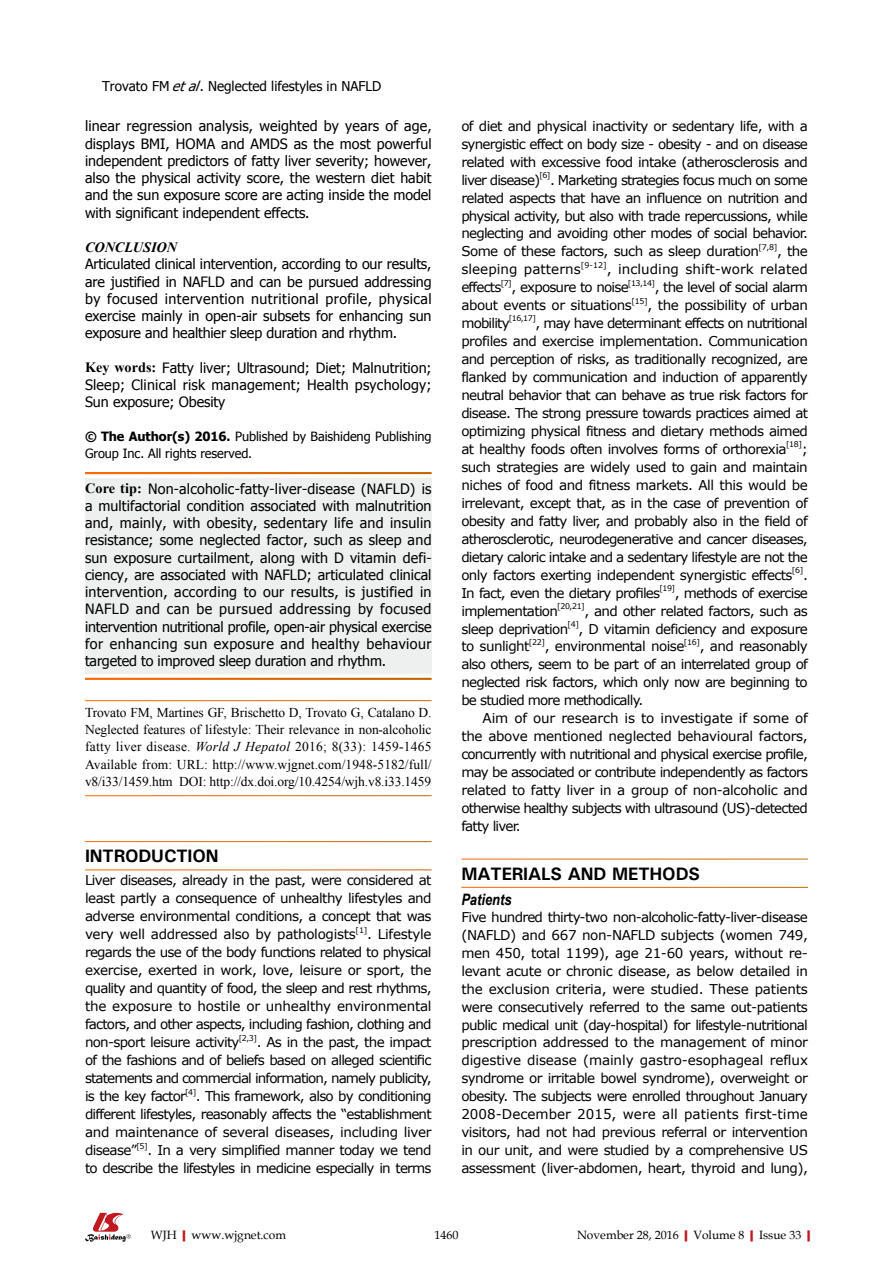
<style>
.page{position:relative;width:893px;height:1263px;background:#fff}
.page>*{position:absolute;margin:0;border:0;box-sizing:border-box;transform-origin:0 0}
.t1{font:700 18px "Univers";letter-spacing:-.01em;color:#000}
.t2{font:italic 700 15.75px "Arial Narrow";color:#000}
.t3{font:14.25px/17.2px "Tahoma";letter-spacing:-.005em;color:#000;text-align:justify}
.t4{font:13.5px/18px "Verdana";letter-spacing:-.045em;color:#000;text-align:justify}
.t5{font:13.5px/17.4px "Times New Roman";letter-spacing:-.01em;color:#000;text-align:justify}
.t6{font:13.5px "Verdana";letter-spacing:-.025em;color:#000}
.t7{font:13.5px "Verdana";letter-spacing:.005em;color:#000}
.t8{font:13.5px "Tahoma";color:#000}
.t9{font:13.5px "Verdana";letter-spacing:-.01em;color:#000}
.t10{font:12.75px/17.2px "Tahoma";letter-spacing:-.005em;color:#000}
.t11{font:12px "Book Antiqua";color:#000}
.t12{font:7.8px "Verdana";letter-spacing:-.055em;color:#000}
.s1{font-style:italic}
.s2{font-family:"Times New Roman";font-weight:700;font-style:italic}
.s3{font-family:"Times New Roman";font-weight:700}
.s4{font-weight:700}
.s5{font-weight:700;color:#c01920}
</style>
<div class="page">
<div style="left:85px;top:478px;width:347px;height:196px;background:#eeefef"></div>
<svg style="left:85px;top:1213px;width:46px;height:29px"></svg>
<p class="t8" style="left:102px;top:77px;width:281px">Trovato FM <span class="s1">etal</span>. Neglected lifestyles in NAFLD</p>
<p class="t3" style="left:85px;top:117px;width:348px">linear regression analysis, weighted by years of age, displays BMI, HOMA and AMDS as the most powerful independent predictors of fatty liver severity; however, also the physical activity score, the western diet habit and the sun exposure score are acting inside the model with significant independent effects.</p>
<p class="t3" style="left:85px;top:237px;width:348px;text-align:left"><span class="s2">CONCLUSION<br></span>Articulated clinical intervention, according to our results, are justified in NAFLD and can be pursued addressing by focused intervention nutritional profile, physical exercise mainly in open-air subsets for enhancing sun exposure and healthier sleep duration and rhythm.</p>
<p class="t3" style="left:85px;top:358px;width:348px"><span class="s3">Key words:</span> Fatty liver; Ultrasound; Diet; Malnutrition; Sleep; Clinical risk management; Health psychology; Sun exposure; Obesity</p>
<p class="t10" style="left:85px;top:427px;width:348px"><span class="s4">© The Author(s) 2016.</span> Published by Baishideng Publishing<br>Group Inc. All rights reserved.</p>
<p class="t3" style="left:85px;top:479px;width:348px"><span class="s3">Core tip:</span> Non-alcoholic-fatty-liver-disease (NAFLD) is a multifactorial condition associated with malnutrition and, mainly, with obesity, sedentary life and insulin resistance; some neglected factor, such as sleep and sun exposure curtailment, along with D vitamin defi&shy;ciency, are associated with NAFLD; articulated clinical intervention, according to our results, is justified in NAFLD and can be pursued addressing by focused intervention nutritional profile, open-air physical exercise for enhancing sun exposure and healthy behaviour targeted to improved sleep duration and rhythm.</p>
<p class="t5" style="left:85px;top:703px;width:348px">Trovato FM, Martines GF, Brischetto D, Trovato G, Catalano D.<br>Neglected features of lifestyle: Their relevance in non-alcoholic fatty liver disease. <span class="s1">World J Hepatol</span> 2016; 8(33): 1459-1465<br>Available from: URL: http://www.wjgnet.com/1948-5182/full/ v8/i33/1459.htm DOI: http://dx.doi.org/10.4254/wjh.v8.i33.1459</p>
<p class="t1" style="left:85px;top:844px;width:135px">INTRODUCTION</p>
<p class="t4" style="left:85px;top:871px;width:348px">Liver diseases, already in the past, were considered at least partly a consequence of unhealthy lifestyles and adverse environmental conditions, a concept that was very well addressed also by pathologists</p>
<p class="t12" style="left:356px;top:924px;width:13px">[1]</p>
<p class="t4" style="left:85px;top:925px;width:348px;text-indent:282px">. Lifestyle regards the use of the body functions related to physical exercise, exerted in work, love, leisure or sport, the quality and quantity of food, the sleep and rest rhythms, the exposure to hostile or unhealthy environmental factors, and other aspects, including fashion, clothing and non-sport leisure activity</p>
<p class="t12" style="left:239px;top:1032px;width:20px">[2,3]</p>
<p class="t4" style="left:85px;top:1033px;width:348px;text-indent:172px">. As in the past, the impact of the fashions and of beliefs based on alleged scientific statements and commercial information, namely publicity, is the key factor</p>
<p class="t12" style="left:185px;top:1086px;width:13px">[4]</p>
<p class="t4" style="left:85px;top:1087px;width:348px;text-indent:111px">. This framework, also by conditioning different lifestyles, reasonably affects the “establishment and maintenance of several diseases, including liver disease”</p>
<p class="t12" style="left:136px;top:1140px;width:13px">[5]</p>
<p class="t4" style="left:85px;top:1141px;width:348px;text-align:right">. In a very simplified manner today we tend<br>to describe the lifestyles in medicine especially in terms</p>
<p class="t4" style="left:461px;top:117px;width:348px">of diet and physical inactivity or sedentary life, with a synergistic effect on body size - obesity - and on disease related with excessive food intake (atherosclerosis and liver disease)</p>
<p class="t12" style="left:539px;top:170px;width:13px">[6]</p>
<p class="t4" style="left:461px;top:171px;width:348px;text-indent:89px">. Marketing strategies focus much on some related aspects that have an influence on nutrition and physical activity, but also with trade repercussions, while neglecting and avoiding other modes of social behavior.<br>Some of these factors, such as sleep duration</p>
<p class="t12" style="left:758px;top:241px;width:20px">[7,8]</p>
<p class="t4" style="left:777px;top:242px;width:32px">, the</p>
<p class="t7" style="left:461px;top:260px;width:121px">sleeping patterns</p>
<p class="t12" style="left:581px;top:259px;width:27px">[9-12]</p>
<p class="t7" style="left:607px;top:260px;width:203px">, including shift-work related</p>
<p class="t4" style="left:461px;top:278px;width:42px">effects</p>
<p class="t12" style="left:501px;top:277px;width:13px">[7]</p>
<p class="t4" style="left:511px;top:278px;width:119px">, exposure to noise</p>
<p class="t12" style="left:628px;top:277px;width:29px">[13,14]</p>
<p class="t4" style="left:655px;top:278px;width:155px">, the level of social alarm</p>
<p class="t4" style="left:461px;top:296px;width:172px">about events or situations</p>
<p class="t12" style="left:631px;top:295px;width:18px">[15]</p>
<p class="t4" style="left:648px;top:296px;width:162px">, the possibility of urban</p>
<p class="t4" style="left:461px;top:314px;width:50px">mobility</p>
<p class="t12" style="left:509px;top:313px;width:29px">[16,17]</p>
<p class="t4" style="left:461px;top:314px;width:348px;text-indent:74px">, may have determinant effects on nutritional profiles and exercise implementation. Communication and perception of risks, as traditionally recognized, are flanked by communication and induction of apparently neutral behavior that can behave as true risk factors for disease. The strong pressure towards practices aimed at optimizing physical fitness and dietary methods aimed at healthy foods often involves forms of orthorexia</p>
<p class="t12" style="left:786px;top:439px;width:18px">[18]</p>
<p class="t4" style="left:461px;top:440px;width:348px;text-indent:340px">; such strategies are widely used to gain and maintain niches of food and fitness markets. All this would be irrelevant, except that, as in the case of prevention of obesity and fatty liver, and probably also in the field of atherosclerotic, neurodegenerative and cancer diseases, dietary caloric intake and a sedentary lifestyle are not the only factors exerting independent synergistic effects</p>
<p class="t12" style="left:792px;top:565px;width:13px">[6]</p>
<p class="t4" style="left:803px;top:566px;width:6px">.</p>
<p class="t4" style="left:461px;top:583px;width:200px">In fact, even the dietary profiles</p>
<p class="t12" style="left:659px;top:583px;width:17px">[19]</p>
<p class="t4" style="left:675px;top:583px;width:135px">, methods of exercise</p>
<p class="t4" style="left:461px;top:601px;width:98px">implementation</p>
<p class="t12" style="left:557px;top:601px;width:29px">[20,21]</p>
<p class="t4" style="left:584px;top:601px;width:225px">, and other related factors, such as</p>
<p class="t4" style="left:461px;top:619px;width:108px">sleep deprivation</p>
<p class="t12" style="left:568px;top:618px;width:13px">[4]</p>
<p class="t4" style="left:579px;top:619px;width:231px">, D vitamin deficiency and exposure</p>
<p class="t4" style="left:461px;top:637px;width:70px">to sunlight</p>
<p class="t12" style="left:529px;top:636px;width:18px">[22]</p>
<p class="t4" style="left:545px;top:637px;width:141px">, environmental noise</p>
<p class="t12" style="left:684px;top:636px;width:18px">[16]</p>
<p class="t4" style="left:700px;top:637px;width:110px">, and reasonably</p>
<p class="t4" style="left:461px;top:655px;width:348px">also others, seem to be part of an interrelated group of</p>
<p class="t4" style="left:461px;top:673px;width:348px">neglected risk factors, which only now are beginning to</p>
<p class="t4" style="left:461px;top:691px;width:184px">be studied more methodically.</p>
<p class="t9" style="left:483px;top:709px;width:327px">Aim of our research is to investigate if some of</p>
<p class="t6" style="left:461px;top:727px;width:348px">the above mentioned neglected behavioural factors,</p>
<p class="t4" style="left:461px;top:745px;width:348px">concurrently with nutritional and physical exercise profile,</p>
<p class="t4" style="left:461px;top:763px;width:348px">may be associated or contribute independently as factors</p>
<p class="t6" style="left:461px;top:781px;width:348px">related to fatty liver in a group of non-alcoholic and</p>
<p class="t4" style="left:461px;top:799px;width:348px">otherwise healthy subjects with ultrasound (US)-detected</p>
<p class="t4" style="left:461px;top:817px;width:61px">fatty liver.</p>
<p class="t1" style="left:461px;top:862px;width:240px">MATERIALS AND METHODS</p>
<p class="t2" style="left:461px;top:887px;width:52px">Patients</p>
<p class="t4" style="left:461px;top:908px;width:348px;text-align:left">Five hundred thirty-two non-alcoholic-fatty-liver-disease (NAFLD) and 667 non-NAFLD subjects (women 749, men 450, total 1199), age 21-60 years, without re&shy;levant acute or chronic disease, as below detailed in the exclusion criteria, were studied. These patients were consecutively referred to the same out-patients public medical unit (day-hospital) for lifestyle-nutritional prescription addressed to the management of minor digestive disease (mainly gastro-esophageal reflux syndrome or irritable bowel syndrome), overweight or obesity. The subjects were enrolled throughout January 2008-December 2015, were all patients first-time visitors, had not had previous referral or intervention in our unit, and were studied by a comprehensive US assessment (liver-abdomen, heart, thyroid and lung),</p>
<p class="t11" style="left:151px;top:1226px;width:137px">WJH<span class="s5">|</span>www.wjgnet.com</p>
<p class="t11" style="left:434px;top:1226px;width:25px">1460</p>
<p class="t11" style="left:577px;top:1226px;width:240px">November 28, 2016<span class="s5">|</span>Volume 8<span class="s5">|</span>Issue 33<span class="s5">|</span></p>
</div>
